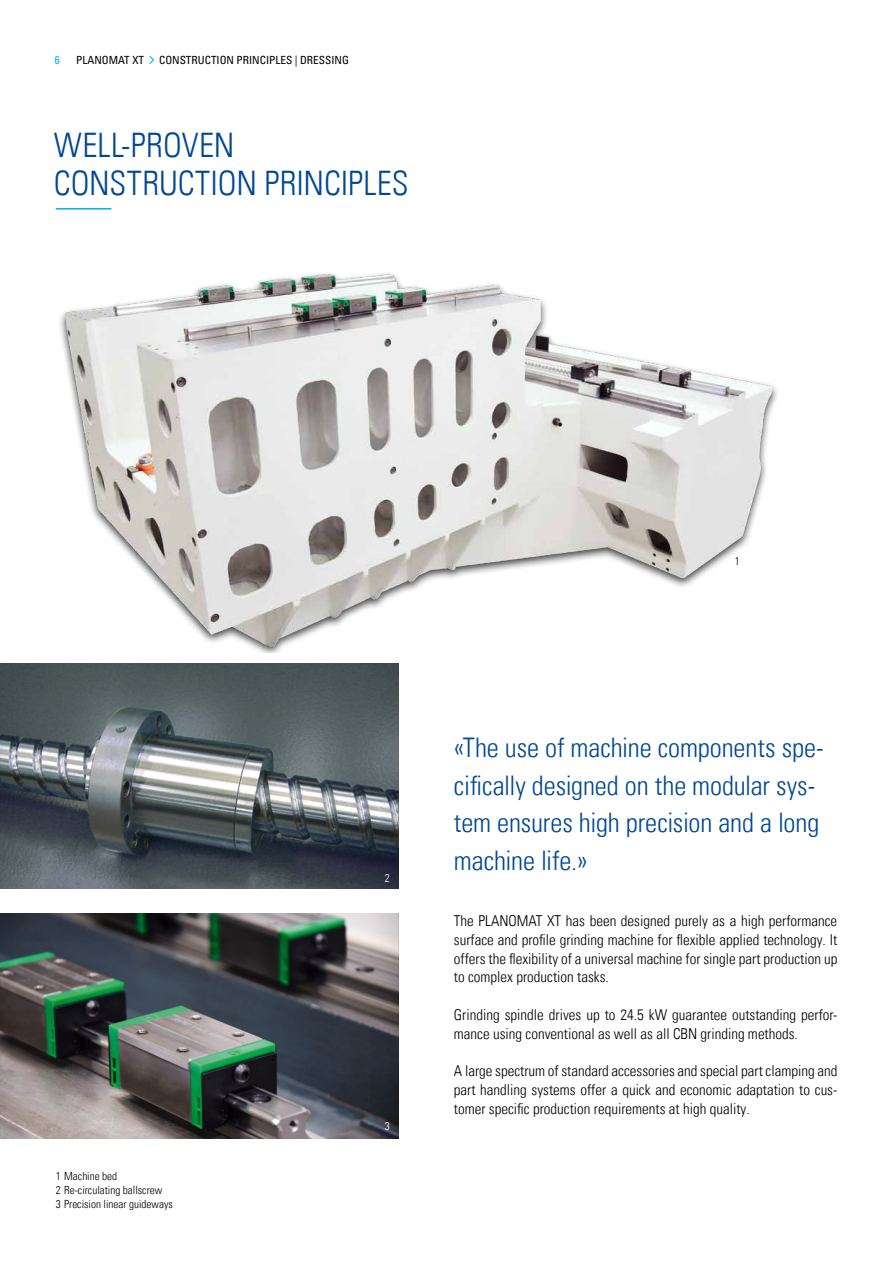
<style>
.page{position:relative;width:893px;height:1263px;background:#fff}
.page>*{position:absolute;margin:0;border:0;box-sizing:border-box;transform-origin:0 0}
.t1{font:33.75px/37.5px "Univers Com 47 Light Cond";color:#004893}
.t2{font:27px/37.5px "Univers Com 47 Light Cond";letter-spacing:-.005em;color:#004893}
.t3{font:15px/18.8px "Univers Com 47 Light Cond";color:#000;text-align:justify}
.t4{font:11.25px/14.2px "Univers Com 47 Light Cond";color:#000}
.t5{font:condensed 11.25px "Univers Com 57";color:#000}
.t6{font:11.25px "Univers Com 47 Light Cond";color:#fff}
.t7{font:condensed 11.25px "Univers Com 57";color:#00b0eb}
</style>
<div class="page">
<hr style="left:56px;top:208px;width:55px;height:2px;background:#00b0eb">
<img style="left:60px;top:273px;width:717px;height:379px">
<div style="left:0;top:663px;width:400px;height:228px;background:#000;opacity:.08"></div>
<div style="left:0;top:913px;width:400px;height:228px;background:#000;opacity:.08"></div>
<svg style="left:149px;top:55px;width:5px;height:9px"></svg>
<p class="t7" style="left:55px;top:53px;width:6px">6</p>
<p class="t5" style="left:76px;top:53px;width:69px">PLANOMAT XT</p>
<p class="t5" style="left:159px;top:53px;width:191px">CONSTRUCTION PRINCIPLES | DRESSING</p>
<h1 class="t1" style="left:54px;top:127px;width:356px">WELL-PROVEN<br>CONSTRUCTION PRINCIPLES</h1>
<p class="t4" style="left:56px;top:1169px;width:119px">1 Machine bed<br>2 Re-circulating ballscrew<br>3 Precision linear guideways</p>
<p class="t4" style="left:735px;top:554px;width:6px">1</p>
<p class="t6" style="left:385px;top:871px;width:6px">2</p>
<p class="t6" style="left:385px;top:1119px;width:6px">3</p>
<h2 class="t2" style="left:454px;top:729px;width:371px">«The use of machine components spe&shy;cifically designed on the modular sys&shy;tem ensures high precision and a long machine life.»</h2>
<p class="t3" style="left:454px;top:911px;width:385px">The PLANOMAT XT has been designed purely as a high performance surface and profile grinding machine for flexible applied technology. It offers the flexibility of a universal machine for single part production up to complex production tasks.</p>
<p class="t3" style="left:454px;top:1005px;width:385px">Grinding spindle drives up to 24.5 kW guarantee outstanding perfor&shy;mance using conventional as well as all CBN grinding methods.</p>
<p class="t3" style="left:454px;top:1061px;width:385px">A large spectrum of standard accessories and special part clamping and part handling systems offer a quick and economic adaptation to cus&shy;tomer specific production requirements at high quality.</p>
</div>
